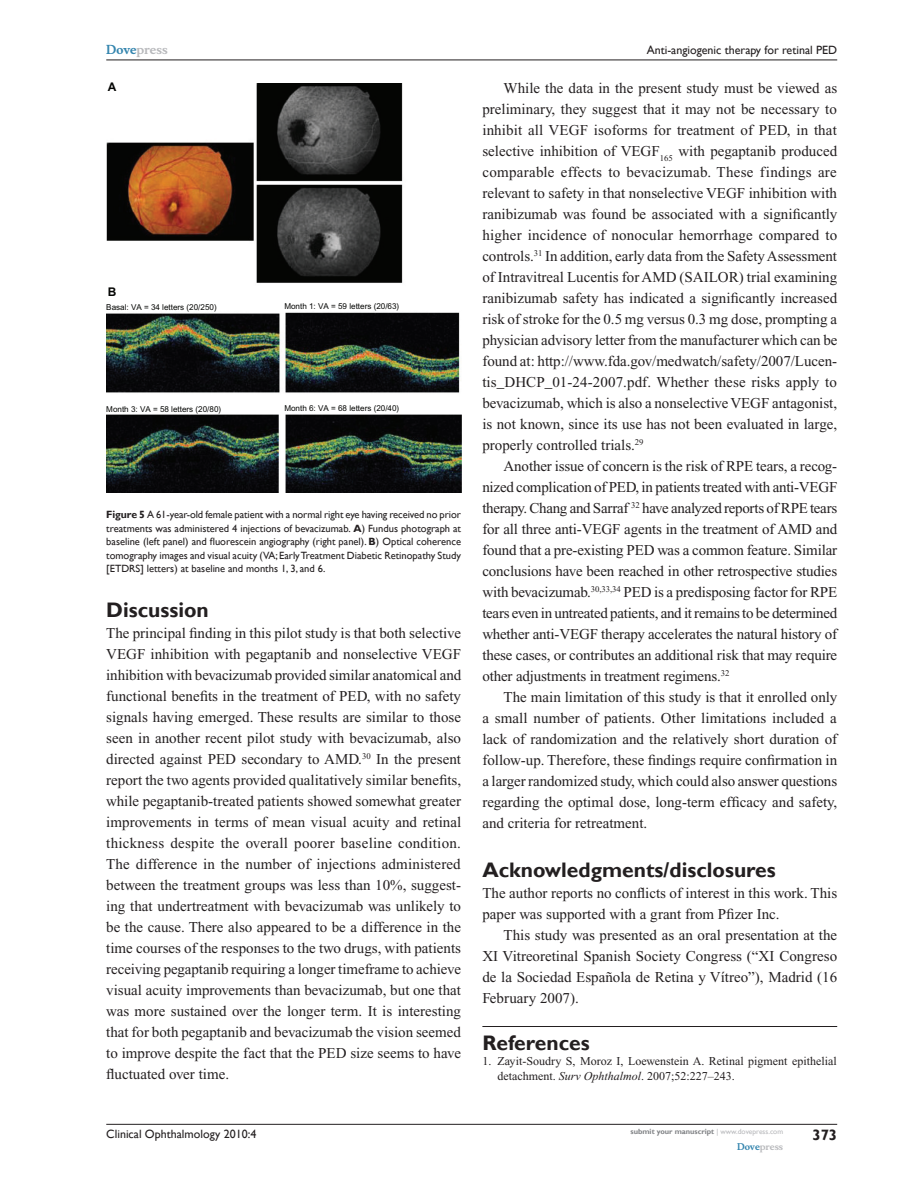
<style>
.page{position:relative;width:918px;height:1188px;background:#fff}
.page>*{position:absolute;margin:0;border:0;box-sizing:border-box;transform-origin:0 0}
.t1{font:700 21px "Gill Sans";color:#231f20}
.t2{font:15px/21px "Times New Roman";color:#231f20;text-align:justify}
.t3{font:700 15px "Gill Sans";color:#231f20}
.t4{font:12px/15px "Times New Roman";color:#231f20}
.t5{font:12px "Gill Sans";color:#231f20}
.t6{font:700 12px "Musee";color:#b8b9bc}
.t7{font:700 12px "Arial";color:#040503}
.t8{font:10.5px/13.5px "Gill Sans";color:#231f20;text-align:justify}
.t9{font:700 9px "Musee";color:#b8b9bc}
.t10{font:8.1px "Arial";color:#040503}
.t11{font:700 7.5px "Gill Sans";color:#808285}
.s1{color:#3485ae}
.s2{font-weight:700}
.s3{font-style:italic}
.s4{font-weight:400;color:#b8b9bc}
</style>
<div class="page">
<hr style="left:106px;top:1124px;width:731px;height:1px;background:#231f20">
<hr style="left:106px;top:60px;width:731px;height:1px;background:#231f20">
<img style="left:106px;top:84px;width:355px;height:409px">
<hr style="left:482px;top:1026px;width:355px;height:1px;background:#231f20">
<p class="t6" style="left:106px;top:43px;width:63px"><span class="s1">Dove</span>press</p>
<p class="t5" style="left:647px;top:43px;width:192px">Anti-angiogenic therapy for retinal PED</p>
<p class="t7" style="left:108px;top:80px;width:10px">A</p>
<p class="t7" style="left:108px;top:285px;width:10px">B</p>
<p class="t10" style="left:106px;top:302px;width:112px">Basal: VA = 34 letters (20/250)</p>
<p class="t10" style="left:284px;top:302px;width:116px">Month 1: VA = 59 letters (20/63)</p>
<p class="t10" style="left:106px;top:404px;width:116px">Month 3: VA = 58 letters (20/80)</p>
<p class="t10" style="left:284px;top:404px;width:116px">Month 6: VA = 68 letters (20/40)</p>
<p class="t8" style="left:106px;top:508px;width:356px"><span class="s2">Figure 5</span> A 61-year-old female patient with a normal right eye having received no prior treatments was administered 4 injections of bevacizumab. <span class="s2">A</span>) Fundus photograph at baseline (left panel) and fluorescein angiography (right panel). <span class="s2">B</span>) Optical coherence tomography images and visual acuity (VA; Early Treatment Diabetic Retinopathy Study [ETDRS] letters) at baseline and months 1, 3, and 6.</p>
<h1 class="t1" style="left:106px;top:598px;width:104px">Discussion</h1>
<p class="t2" style="left:106px;top:623px;width:357px">The principal finding in this pilot study is that both selective VEGF inhibition with pegaptanib and nonselective VEGF inhibition with bevacizumab provided similar anatomical and functional benefits in the treatment of PED, with no safety signals having emerged. These results are similar to those seen in another recent pilot study with bevacizumab, also directed against PED secondary to AMD.<sup>30</sup> In the present report the two agents provided qualitatively similar benefits, while pegaptanib-treated patients showed somewhat greater improvements in terms of mean visual acuity and retinal thickness despite the overall poorer baseline condition.<br>The difference in the number of injections administered between the treatment groups was less than 10%, suggest&shy;ing that undertreatment with bevacizumab was unlikely to be the cause. There also appeared to be a difference in the time courses of the responses to the two drugs, with patients receiving pegaptanib requiring a longer timeframe to achieve visual acuity improvements than bevacizumab, but one that was more sustained over the longer term. It is interesting that for both pegaptanib and bevacizumab the vision seemed to improve despite the fact that the PED size seems to have fluctuated over time.</p>
<p class="t2" style="left:482px;top:77px;width:357px;text-indent:21px">While the data in the present study must be viewed as preliminary, they suggest that it may not be necessary to inhibit all VEGF isoforms for treatment of PED, in that selective inhibition of VEGF<sub>165</sub> with pegaptanib produced comparable effects to bevacizumab. These findings are relevant to safety in that nonselective VEGF inhibition with ranibizumab was found be associated with a significantly higher incidence of nonocular hemorrhage compared to controls.<sup>31</sup> In addition, early data from the Safety Assessment of Intravitreal Lucentis for AMD (SAILOR) trial examining ranibizumab safety has indicated a significantly increased risk of stroke for the 0.5 mg versus 0.3 mg dose, prompting a physician advisory letter from the manufacturer which can be found at: http://www.fda.gov/medwatch/safety/2007/Lucen&shy;tis_DHCP_01-24-2007.pdf. Whether these risks apply to bevacizumab, which is also a nonselective VEGF antagonist, is not known, since its use has not been evaluated in large, properly controlled trials.<sup>29</sup></p>
<p class="t2" style="left:482px;top:455px;width:357px;text-indent:21px">Another issue of concern is the risk of RPE tears, a recog&shy;nized complication of PED, in patients treated with anti-VEGF therapy. Chang and Sarraf <sup>32</sup> have analyzed reports of RPE tears for all three anti-VEGF agents in the treatment of AMD and found that a pre-existing PED was a common feature. Similar conclusions have been reached in other retrospective studies with bevacizumab.<sup>30,33,34</sup> PED is a predisposing factor for RPE tears even in untreated patients, and it remains to be determined whether anti-VEGF therapy accelerates the natural history of these cases, or contributes an additional risk that may require other adjustments in treatment regimens.<sup>32</sup></p>
<p class="t2" style="left:482px;top:686px;width:356px;text-indent:21px">The main limitation of this study is that it enrolled only a small number of patients. Other limitations included a lack of randomization and the relatively short duration of follow-up. Therefore, these findings require confirmation in a larger randomized study, which could also answer questions regarding the optimal dose, long-term efficacy and safety, and criteria for retreatment.</p>
<h1 class="t1" style="left:482px;top:857px;width:295px">Acknowledgments/disclosures</h1>
<p class="t2" style="left:482px;top:882px;width:356px">The author reports no conflicts of interest in this work. This paper was supported with a grant from Pfizer Inc.</p>
<p class="t2" style="left:482px;top:924px;width:356px;text-indent:21px">This study was presented as an oral presentation at the XI Vitreoretinal Spanish Society Congress (“XI Congreso de la Sociedad Española de Retina y Vítreo”), Madrid (16<br>February 2007).</p>
<h1 class="t1" style="left:482px;top:1030px;width:109px">References</h1>
<p class="t4" style="left:497px;top:1053px;width:341px;text-indent:-15px">1. Zayit-Soudry S, Moroz I, Loewenstein A. Retinal pigment epithelial detachment. <span class="s3">Surv Ophthalmol</span>. 2007;52:227–243.</p>
<p class="t5" style="left:106px;top:1127px;width:152px">Clinical Ophthalmology 2010:4</p>
<p class="t3" style="left:812px;top:1126px;width:26px">373</p>
<p class="t11" style="left:631px;top:1127px;width:154px">submit your manuscript <span class="s4">| www.dovepress.com</span></p>
<p class="t9" style="left:737px;top:1141px;width:48px"><span class="s1">Dove</span>press</p>
</div>
